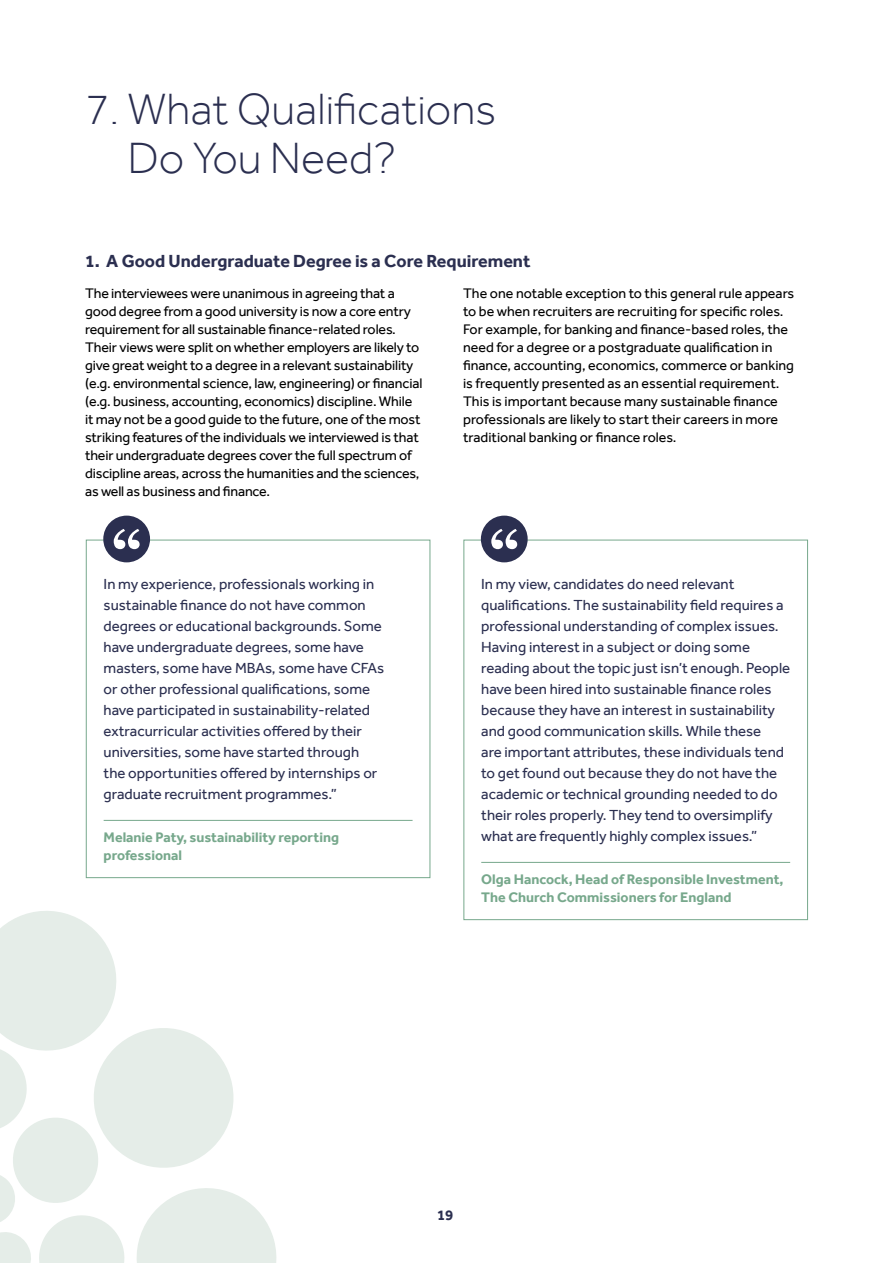
<style>
.page{position:relative;width:893px;height:1263px;background:#fff}
.page>*{position:absolute;margin:0;border:0;box-sizing:border-box;transform-origin:0 0}
.Heading_30pt_blue{font:300 45px/49.5px "Effra";color:#2b2f50}
.Sub_1{font:700 18px "Effra";color:#2b2f50}
.Boxed_white_rule{font:15px/21px "Effra";color:#2b2f50}
.t1{font:700 15px "Effra";color:#2b2f50}
.Body_space{font:14.25px/18px "Effra";letter-spacing:-.01em;color:#000}
.Body_space-2{font:700 14.25px/18px "Effra";color:#77a88c}
</style>
<div class="page">
<svg style="left:0;top:911px;width:277px;height:352px"></svg>
<hr style="left:104px;top:820px;width:309px;height:1px;background:#77a88c">
<div style="left:86px;top:540px;width:344px;height:338px;border:1px solid #77a88c"></div>
<div style="left:103px;top:516px;width:47px;height:46px;background:#2b2f50;border-radius:50%"></div>
<svg style="left:114px;top:529px;width:26px;height:20px"></svg>
<hr style="left:481px;top:862px;width:309px;height:1px;background:#77a88c">
<div style="left:463px;top:540px;width:345px;height:380px;border:1px solid #77a88c"></div>
<div style="left:481px;top:516px;width:47px;height:46px;background:#2b2f50;border-radius:50%"></div>
<svg style="left:491px;top:529px;width:26px;height:20px"></svg>
<p class="Heading_30pt_blue" style="left:128px;top:83px;width:370px;text-indent:-42px">7. What Qualifications<br>Do You Need?</p>
<p class="Sub_1" style="left:85px;top:250px;width:447px">1. A Good Undergraduate Degree is a Core Requirement</p>
<p class="Body_space" style="left:85px;top:284px;width:339px">The interviewees were unanimous in agreeing that a good degree from a good university is now a core entry requirement for all sustainable finance-related roles.<br>Their views were split on whether employers are likely to give great weight to a degree in a relevant sustainability (e.g. environmental science, law, engineering) or financial (e.g. business, accounting, economics) discipline. While it may not be a good guide to the future, one ofthe most striking features ofthe individuals we interviewed is that their undergraduate degrees cover the full spectrum of discipline areas, across the humanities and the sciences, as well as business and finance.</p>
<p class="Body_space" style="left:463px;top:284px;width:333px">The one notable exception to this general rule appears to be when recruiters are recruiting for specific roles.<br>For example, for banking and finance-based roles, the need for a degree or a postgraduate qualification in finance, accounting, economics, commerce or banking is frequently presented as an essential requirement.<br>This is important because many sustainable finance professionals are likely to start their careers in more traditional banking or finance roles.</p>
<p class="Boxed_white_rule" style="left:104px;top:573px;width:282px">In my experience, professionals working in sustainable finance do not have common degrees or educational backgrounds. Some have undergraduate degrees, some have masters, some have MBAs, some have CFAs or other professional qualifications, some have participated in sustainability-related extracurricular activities offered by their universities, some have started through the opportunities offered by internships or graduate recruitment programmes.”</p>
<p class="Body_space-2" style="left:104px;top:828px;width:237px">Melanie Paty, sustainability reporting professional</p>
<p class="Boxed_white_rule" style="left:481px;top:573px;width:310px">In my view, candidates do need relevant qualifications. The sustainability field requires a professional understanding of complex issues.<br>Having interest in a subject or doing some reading about the topic just isn’t enough. People have been hired into sustainable finance roles because they have an interest in sustainability and good communication skills. While these<br>are important attributes, these individuals tend to get found out because they do not have the academic or technical grounding needed to do their roles properly. They tend to oversimplify what are frequently highly complex issues.”</p>
<p class="Body_space-2" style="left:481px;top:870px;width:304px">Olga Hancock, Head of Responsible Investment,<br>The Church Commissioners for England</p>
<p class="t1" style="left:437px;top:1206px;width:18px">19</p>
</div>
